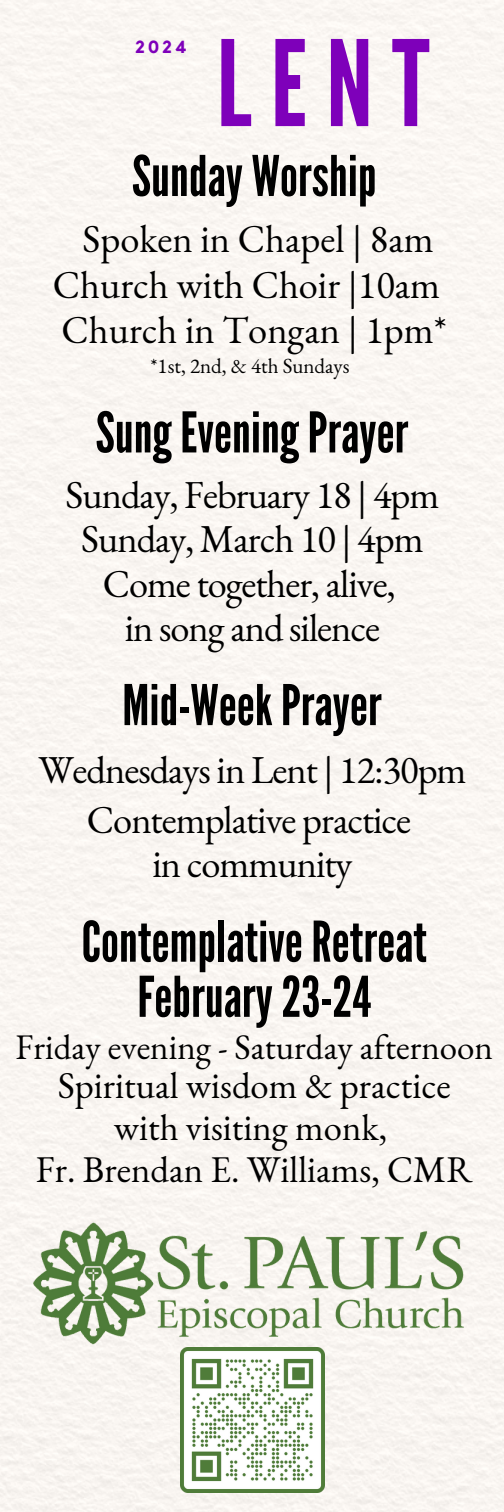
<style>
.page{position:relative;width:504px;height:1512px;background:#faf6f2}
.page>*{position:absolute;margin:0;border:0;box-sizing:border-box;transform-origin:0 0}
.t1{font:118.65px "League Gothic";color:#7e00ba}
.t2{font:56px/55.3px "League Gothic";color:#000;text-align:center}
.t3{font:38.5px/44.8px "EB Garamond";letter-spacing:-.025em;color:#000;text-align:center}
.t4{font:38.5px/45.5px "EB Garamond";color:#000;text-align:center}
.t5{font:36.75px/42px "EB Garamond";color:#000;text-align:center}
.t6{font:35px "EB Garamond";color:#000}
.t7{font:21px "EB Garamond";color:#000}
.t8{font:700 17.5px "Kollektif";color:#7e00ba}
</style>
<div class="page">
<img style="left:180px;top:1374px;width:144px;height:118px">
<img style="left:27px;top:1193px;width:449px;height:181px">
<h1 class="t8" style="left:135px;top:39px;width:53px">2024</h1>
<h1 class="t1" style="left:217px;top:15px;width:214px">LENT</h1>
<h1 class="t2" style="left:132px;top:150px;width:246px">Sunday Worship</h1>
<h1 class="t4" style="left:53px;top:216px;width:395px">Spoken in Chapel | 8am<br>Church with Choir |10am<br>Church in Tongan | 1pm*</h1>
<h1 class="t7" style="left:151px;top:352px;width:201px">*1st, 2nd, &amp; 4th Sundays</h1>
<h1 class="t2" style="left:96px;top:406px;width:314px">SungEveningPrayer</h1>
<h1 class="t3" style="left:66px;top:472px;width:375px">Sunday, February 18 | 4pm<br>Sunday, March 10 | 4pm<br>Come together, alive,<br>in song and silence</h1>
<p class="t2" style="left:122px;top:679px;width:261px">Mid-WeekPrayer</p>
<p class="t3" style="left:38px;top:744px;width:430px;line-height:49.7px">Wednesdays in Lent | 12:30pm<br>Contemplative practice</p>
<p class="t3" style="left:153px;top:841px;width:201px">in community</p>
<p class="t2" style="left:82px;top:915px;width:347px">ContemplativeRetreat<br>February23-24</p>
<p class="t6" style="left:16px;top:1024px;width:479px">Friday evening - Saturday afternoon</p>
<p class="t5" style="left:36px;top:1064px;width:438px">Spiritual wisdom &amp; practice with visiting monk,<br>Fr. Brendan E. Williams, CMR</p>
</div>
